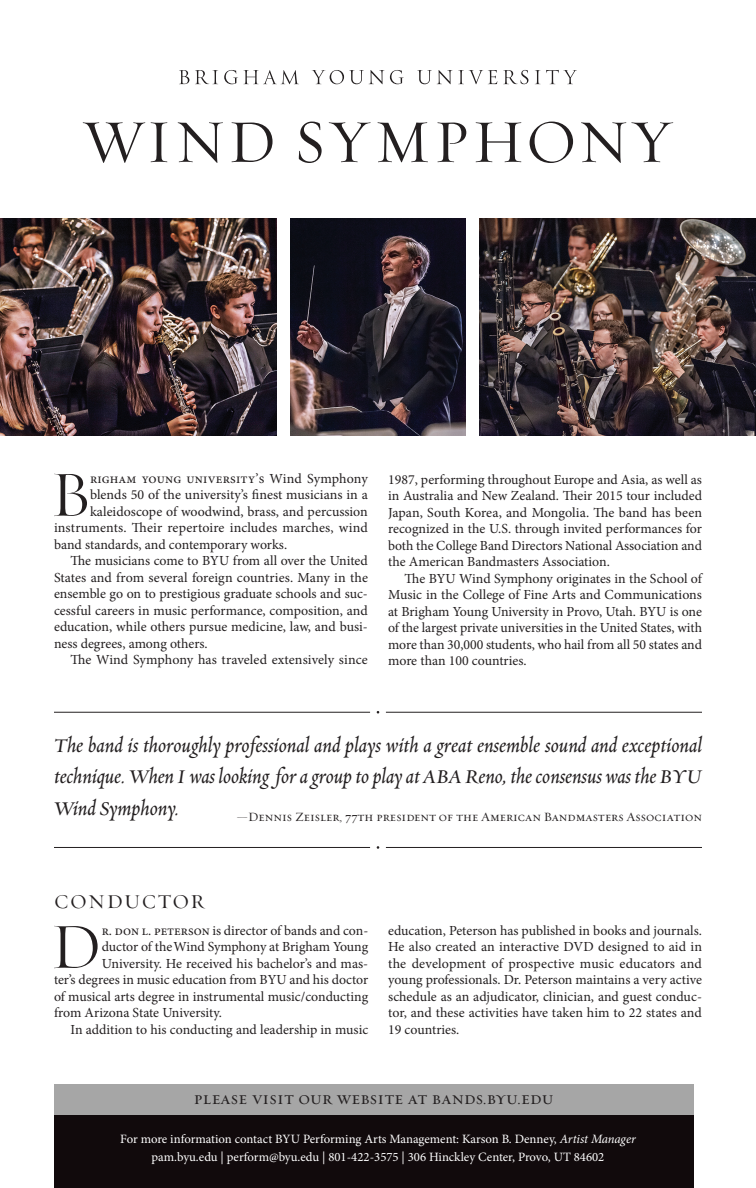
<style>
.page{position:relative;width:756px;height:1188px;background:#fff}
.page>*{position:absolute;margin:0;border:0;box-sizing:border-box;transform-origin:0 0}
.body_copy{font:66px "Requiem Fine HTF Roman";color:#231f20}
.t1{font:61.5px "Requiem Display HTF Roman";letter-spacing:.04em;color:#231f20}
.subhead{font:27px "Requiem Fine HTF Small Caps";letter-spacing:.035em;color:#231f20}
.quote{font:21.75px/31.5px "Requiem Text HTF Italic";letter-spacing:-.005em;color:#231f20;text-align:justify}
.quote-2{font:18px "Requiem Text HTF Small Caps";letter-spacing:.01em;color:#231f20}
.body_copy-2{font:13.8px/16.5px "Minion Pro";color:#231f20;text-align:justify}
.body_copy-3{font:12.75px "Minion Pro";color:#fff}
.name{font:12.75px "Requiem Text HTF Small Caps";color:#231f20}
.s1{font-style:italic}
</style>
<div class="page">
<img style="left:291px;top:219px;width:174px;height:216px">
<div style="left:54px;top:1114px;width:640px;height:74px;background:#110a0c"></div>
<div style="left:54px;top:1084px;width:640px;height:30px;background:#a6a6a6"></div>
<img style="left:480px;top:219px;width:276px;height:216px">
<svg style="left:179px;top:70px;width:10px;height:14px"></svg>
<svg style="left:195px;top:70px;width:23px;height:14px"></svg>
<svg style="left:224px;top:70px;width:75px;height:14px"></svg>
<svg style="left:312px;top:70px;width:72px;height:14px"></svg>
<svg style="left:390px;top:70px;width:14px;height:14px"></svg>
<svg style="left:417px;top:70px;width:35px;height:14px"></svg>
<svg style="left:458px;top:70px;width:39px;height:14px"></svg>
<svg style="left:503px;top:70px;width:25px;height:14px"></svg>
<svg style="left:535px;top:70px;width:42px;height:14px"></svg>
<hr style="left:54px;top:712px;width:316px;height:1px;background:#231f20">
<hr style="left:54px;top:847px;width:316px;height:1px;background:#231f20">
<hr style="left:386px;top:712px;width:316px;height:1px;background:#231f20">
<hr style="left:386px;top:847px;width:316px;height:1px;background:#231f20">
<img style="left:0;top:219px;width:277px;height:216px">
<p class="t1" style="left:82px;top:106px;width:594px">WIND SYMPHONY</p>
<p class="body_copy" style="left:50px;top:456px;width:42px">B</p>
<p class="body_copy-2" style="left:90px;top:470px;width:280px">righam Young University’s Wind Symphony</p>
<p class="body_copy-2" style="left:90px;top:486px;width:279px">blends 50 of the university’s finest musicians in a</p>
<p class="body_copy-2" style="left:90px;top:503px;width:279px">kaleidoscope of woodwind, brass, and percussion</p>
<p class="body_copy-2" style="left:54px;top:519px;width:315px">instruments. Their repertoire includes marches, wind</p>
<p class="body_copy-2" style="left:54px;top:536px;width:235px">band standards, and contemporary works.</p>
<p class="body_copy-2" style="left:54px;top:552px;width:315px;text-indent:16px">The musicians come to BYU from all over the United States and from several foreign countries. Many in the ensemble go on to prestigious graduate schools and suc&shy;cessful careers in music performance, composition, and education, while others pursue medicine, law, and busi&shy;ness degrees, among others.</p>
<p class="body_copy-2" style="left:70px;top:651px;width:299px">The Wind Symphony has traveled extensively since</p>
<p class="body_copy-2" style="left:388px;top:471px;width:315px">1987, performing throughout Europe and Asia, as well as in Australia and New Zealand. Their 2015 tour included Japan, South Korea, and Mongolia. The band has been recognized in the U.S. through invited performances for both the College Band Directors National Association and the American Bandmasters Association.</p>
<p class="body_copy-2" style="left:388px;top:570px;width:315px;text-indent:16px">The BYU Wind Symphony originates in the School of Music in the College of Fine Arts and Communications at Brigham Young University in Provo, Utah. BYU is one of the largest private universities in the United States, with more than 30,000 students, who hail from all 50 states and more than 100 countries.</p>
<p class="quote" style="left:54px;top:731px;width:650px">The band is thoroughly professional and plays with a great ensemble sound and exceptional technique. When I was looking for a group to play at ABA Reno, the consensus was the BYU Wind Symphony.</p>
<p class="name" style="left:236px;top:809px;width:467px">—Dennis Zeisler, 77th president of the American Bandmasters Association</p>
<p class="subhead" style="left:54px;top:884px;width:152px">conductor</p>
<p class="body_copy" style="left:50px;top:908px;width:54px">D</p>
<p class="body_copy-2" style="left:102px;top:922px;width:268px">r. Don L. Peterson is director of bands and con-</p>
<p class="body_copy-2" style="left:102px;top:939px;width:268px">ductor of the Wind Symphony at Brigham Young</p>
<p class="body_copy-2" style="left:102px;top:955px;width:268px">University. He received his bachelor’s and mas-</p>
<p class="body_copy-2" style="left:54px;top:972px;width:316px">ter’s degrees in music education from BYU and his doctor</p>
<p class="body_copy-2" style="left:54px;top:988px;width:316px">of musical arts degree in instrumental music/conducting</p>
<p class="body_copy-2" style="left:54px;top:1005px;width:169px">from Arizona State University.</p>
<p class="body_copy-2" style="left:70px;top:1021px;width:299px">In addition to his conducting and leadership in music</p>
<p class="body_copy-2" style="left:388px;top:922px;width:315px">education, Peterson has published in books and journals.<br>He also created an interactive DVD designed to aid in the development of prospective music educators and young professionals. Dr. Peterson maintains a very active schedule as an adjudicator, clinician, and guest conduc&shy;tor, and these activities have taken him to 22 states and 19 countries.</p>
<p class="quote-2" style="left:194px;top:1087px;width:361px">please visit our website at bands.byu.edu</p>
<p class="body_copy-3" style="left:120px;top:1131px;width:517px">For more information contact BYU Performing Arts Management: Karson B. Denney, <span class="s1">Artist Manager</span></p>
<p class="body_copy-3" style="left:152px;top:1149px;width:454px">pam.byu.edu | perform@byu.edu | 801-422-3575 | 306 Hinckley Center, Provo, UT 84602</p>
</div>
